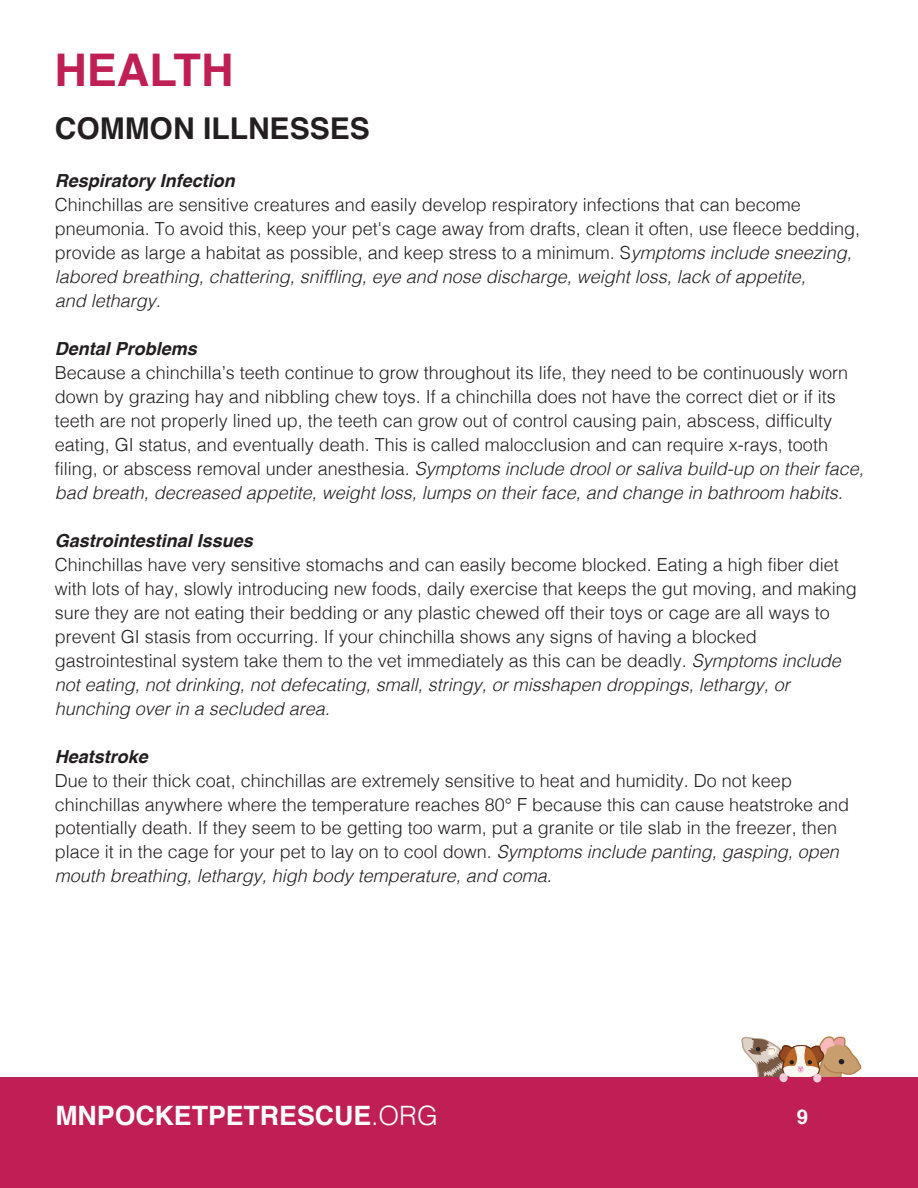
<style>
.page{position:relative;width:918px;height:1188px;background:#fff}
.page>*{position:absolute;margin:0;border:0;box-sizing:border-box;transform-origin:0 0}
.t1{font:700 45px "Helvetica";color:#bf1f54}
.t2{font:700 30px "Helvetica";color:#231f20}
.t3{font:700 26.7px "Helvetica";color:#fff}
.t4{font:700 20.25px "Helvetica";color:#fff}
.t5{font:300 18px/24px "Helvetica";color:#231f20}
.t6{font:italic 700 18px "Helvetica";color:#231f20}
.s1{font-style:italic}
.s2{font-weight:300}
</style>
<div class="page">
<svg style="left:741px;top:1036px;width:121px;height:41px"></svg>
<div style="left:0;top:1077px;width:918px;height:111px;background:#bf1f54"></div>
<div style="left:779px;top:1073px;width:9px;height:9px;background:#f9cadc;border-radius:50%"></div>
<div style="left:813px;top:1074px;width:8px;height:9px;background:#f9cadc;border-radius:50%"></div>
<h1 class="t1" style="left:54px;top:33px;width:181px">HEALTH</h1>
<h2 class="t2" style="left:55px;top:104px;width:317px">COMMON ILLNESSES</h2>
<p class="t6" style="left:55px;top:165px;width:182px">Respiratory Infection</p>
<p class="t5" style="left:55px;top:191px;width:807px">Chinchillas are sensitive creatures and easily develop respiratory infections that can become pneumonia. To avoid this, keep your pet's cage away from drafts, clean it often, use fleece bedding, provide as large a habitat as possible, and keep stress to a minimum. S<span class="s1">ymptoms include sneezing, labored breathing, chattering, sniffling, eye and nose discharge, weight loss, lack of appetite,<br>and lethargy.</span></p>
<p class="t6" style="left:55px;top:333px;width:144px">Dental Problems</p>
<p class="t5" style="left:55px;top:359px;width:811px">Because a chinchilla’s teeth continue to grow throughout its life, they need to be continuously worn down by grazing hay and nibbling chew toys. If a chinchilla does not have the correct diet or if its teeth are not properly lined up, the teeth can grow out of control causing pain, abscess, difficulty eating, GI status, and eventually death. This is called malocclusion and can require x-rays, tooth filing, or abscess removal under anesthesia. <span class="s1">Symptoms include drool or saliva build-up on their face, bad breath, decreased appetite, weight loss, lumps on their face, and change in bathroom habits.</span></p>
<p class="t6" style="left:55px;top:525px;width:200px">Gastrointestinal Issues</p>
<p class="t5" style="left:55px;top:551px;width:804px">Chinchillas have very sensitive stomachs and can easily become blocked. Eating a high fiber diet with lots of hay, slowly introducing new foods, daily exercise that keeps the gut moving, and making sure they are not eating their bedding or any plastic chewed off their toys or cage are all ways to prevent GI stasis from occurring. If your chinchilla shows any signs of having a blocked gastrointestinal system take them to the vet immediately as this can be deadly. <span class="s1">Symptoms include not eating, not drinking, not defecating, small, stringy, or misshapen droppings, lethargy, or hunching over in a secluded area.</span></p>
<p class="t6" style="left:55px;top:741px;width:95px">Heatstroke</p>
<p class="t5" style="left:55px;top:767px;width:796px">Due to their thick coat, chinchillas are extremely sensitive to heat and humidity. Do not keep chinchillas anywhere where the temperature reaches 80° F because this can cause heatstroke and potentially death. If they seem to be getting too warm, put a granite or tile slab in the freezer, then place it in the cage for your pet to lay on to cool down. <span class="s1">Symptoms include panting, gasping, open mouth breathing, lethargy, high body temperature, and coma.</span></p>
<h3 class="t3" style="left:55px;top:1094px;width:384px">MNPOCKETPETRESCUE<span class="s2">.ORG</span></h3>
<p class="t4" style="left:797px;top:1100px;width:13px">9</p>
</div>
